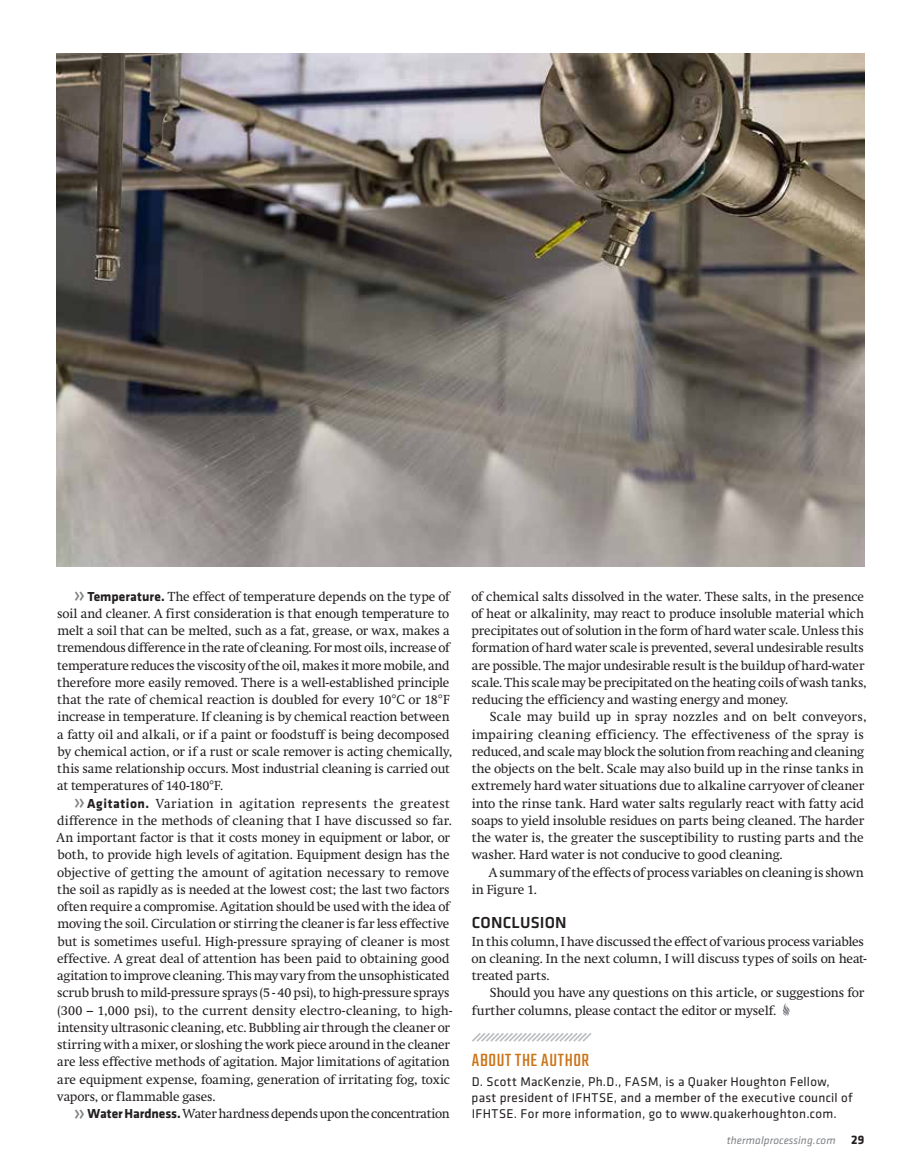
<style>
.page{position:relative;width:905px;height:1175px;background:#fff}
.page>*{position:absolute;margin:0;border:0;box-sizing:border-box;transform-origin:0 0}
.t1{font:19.5px "Teko";letter-spacing:.035em;color:#cb7317}
.t2{font:500 16.5px "Klavika Basic";letter-spacing:.01em;color:#231f20}
.t3{font:13.2px/15.8px "Klavika Basic";letter-spacing:.02em;color:#231f20}
.t4{font:12.9px/17.2px "Swift";letter-spacing:-.005em;color:#231f20}
.t5{font:12.9px "Swift";letter-spacing:-.025em;color:#231f20}
.t6{font:italic 11.25px "Klavika Basic";letter-spacing:.01em;color:#808285}
.s1{font-family:"Klavika Basic";font-size:24px;color:#808285}
.s2{font-family:"Klavika Basic";font-weight:700;font-size:13.5px}
.s3{font-weight:700;font-style:normal;font-size:12.75px;color:#231f20}
</style>
<div class="page">
<svg style="left:472px;top:1033px;width:119px;height:9px"></svg>
<svg style="left:783px;top:1003px;width:7px;height:13px"></svg>
<img style="left:57px;top:53px;width:807px;height:513px">
<p class="t4" style="left:57px;top:587px;width:396px;text-indent:16px"><span class="s1">»</span> <span class="s2">Temperature.</span> The effect of temperature depends on the type of soil and cleaner. A first consideration is that enough temperature to melt a soil that can be melted, such as a fat, grease, or wax, makes a tremendous difference in the rate of cleaning. For most oils, increase of temperature reduces the viscosity of the oil, makes it more mobile, and therefore more easily removed. There is a well-established principle that the rate of chemical reaction is doubled for every 10°C or 18°F increase in temperature. If cleaning is by chemical reaction between a fatty oil and alkali, or if a paint or foodstuff is being decomposed by chemical action, or if a rust or scale remover is acting chemically, this same relationship occurs. Most industrial cleaning is carried out at temperatures of 140-180°F.</p>
<p class="t4" style="left:56px;top:794px;width:397px;text-indent:17px"><span class="s1">»</span><span class="s2">Agitation.</span> Variation in agitation represents the greatest difference in the methods of cleaning that I have discussed so far.<br>An important factor is that it costs money in equipment or labor, or both, to provide high levels of agitation. Equipment design has the objective of getting the amount of agitation necessary to remove the soil as rapidly as is needed at the lowest cost; the last two factors often require a compromise. Agitation should be used with the idea of moving the soil. Circulation or stirring the cleaner is far less effective but is sometimes useful. High-pressure spraying of cleaner is most effective. A great deal of attention has been paid to obtaining good agitation to improve cleaning. This may vary from the unsophisticated scrub brush to mild-pressure sprays (5 - 40 psi), to high-pressure sprays (300 – 1,000 psi), to the current density electro-cleaning, to high&shy;intensity ultrasonic cleaning, etc. Bubbling air through the cleaner or stirring with a mixer, or sloshing the work piece around in the cleaner are less effective methods of agitation. Major limitations of agitation are equipment expense, foaming, generation of irritating fog, toxic vapors, or flammable gases.</p>
<p class="t5" style="left:73px;top:1106px;width:377px"><span class="s1">»</span> <span class="s2">Water Hardness.</span> Water hardness depends upon the concentration</p>
<p class="t4" style="left:471px;top:587px;width:397px">of chemical salts dissolved in the water. These salts, in the presence of heat or alkalinity, may react to produce insoluble material which precipitates out of solution in the form of hard water scale. Unless this formation of hard water scale is prevented, several undesirable results are possible. The major undesirable result is the buildup of hard-water scale. This scale may be precipitated on the heating coils of wash tanks, reducing the efficiency and wasting energy and money.</p>
<p class="t4" style="left:471px;top:708px;width:397px;text-indent:18px">Scale may build up in spray nozzles and on belt conveyors, impairing cleaning efficiency. The effectiveness of the spray is reduced, and scale may block the solution from reaching and cleaning the objects on the belt. Scale may also build up in the rinse tanks in extremely hard water situations due to alkaline carryover of cleaner into the rinse tank. Hard water salts regularly react with fatty acid soaps to yield insoluble residues on parts being cleaned. The harder the water is, the greater the susceptibility to rusting parts and the washer. Hard water is not conducive to good cleaning.</p>
<p class="t4" style="left:471px;top:863px;width:393px;text-indent:17px">A summary of the effects of process variables on cleaning is shown in Figure 1.</p>
<p class="t2" style="left:471px;top:911px;width:96px">CONCLUSION</p>
<p class="t4" style="left:471px;top:932px;width:397px">In this column, I have discussed the effect of various process variables on cleaning. In the next column, I will discuss types of soils on heat&shy;treated parts.</p>
<p class="t4" style="left:471px;top:984px;width:394px;text-indent:18px">Should you have any questions on this article, or suggestions for further columns, please contact the editor or myself.</p>
<h1 class="t1" style="left:472px;top:1049px;width:119px">ABOUT THE AUTHOR</h1>
<p class="t3" style="left:471px;top:1073px;width:382px">D. Scott MacKenzie, Ph.D., FASM, is a Quaker Houghton Fellow, past president of IFHTSE, and a member of the executive council of<br>IFHTSE. For more information, go to www.quakerhoughton.com.</p>
<p class="t6" style="left:726px;top:1133px;width:139px">thermalprocessing.com <span class="s3">29</span></p>
</div>
